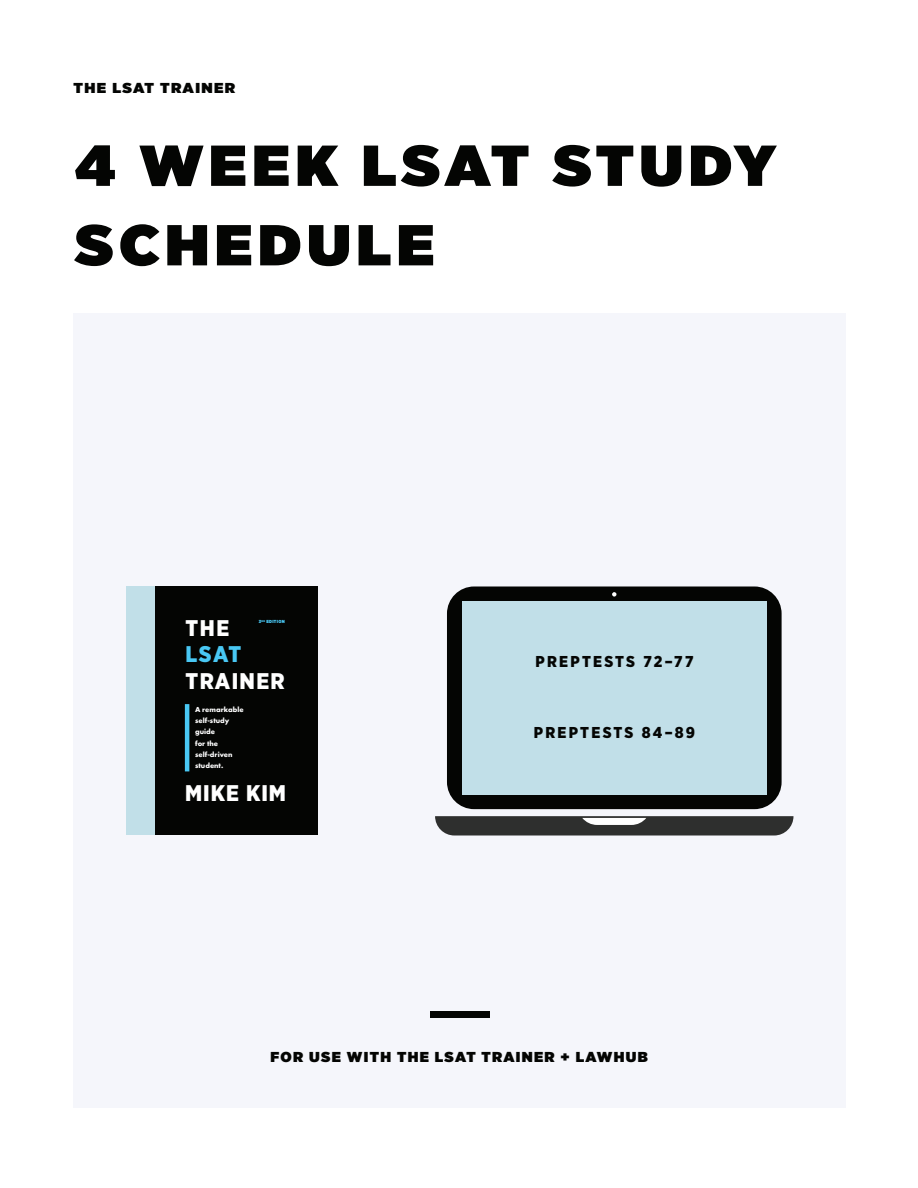
<style>
.page{position:relative;width:918px;height:1188px;background:#fff}
.page>*{position:absolute;margin:0;border:0;box-sizing:border-box;transform-origin:0 0}
.t1{font:900 57.6px/79.5px "Gotham Narrow";letter-spacing:.085em;color:#040503;scale:1.15 1}
.t2{font:900 22.65px "Gotham Narrow";letter-spacing:.06em;color:#fff}
.t3{font:900 22.65px "Gotham Narrow";color:#49c8f4}
.t4{font:900 15.75px "Gotham Narrow";letter-spacing:.145em;color:#040503}
.t5{font:900 14.4px "Gotham Narrow";letter-spacing:.085em;color:#040503;scale:1.12 1}
.t6{font:900 14.4px "Gotham Narrow";letter-spacing:.085em;color:#040503;scale:1.15 1}
.t7{font:700 7.5px/11.2px "Futura PT";color:#fff}
.t8{font:900 4.35px "Gotham Narrow";letter-spacing:.07em;color:#49c8f4}
</style>
<div class="page">
<div style="left:74px;top:314px;width:772px;height:794px;background:#f5f6fb"></div>
<div style="left:126px;top:586px;width:29px;height:250px;background:#c1dfe8"></div>
<div style="left:156px;top:586px;width:162px;height:250px;background:#040503"></div>
<hr style="left:185px;top:704px;width:4px;height:67px;background:#49c8f4">
<div style="left:447px;top:587px;width:335px;height:222px;background:#040503;border-radius:27px"></div>
<div style="left:462px;top:601px;width:305px;height:193px;background:#c1dfe8"></div>
<svg style="left:435px;top:816px;width:358px;height:20px;background:#444544"></svg>
<svg style="left:612px;top:592px;width:4px;height:5px"></svg>
<div style="left:430px;top:1012px;width:60px;height:6px;background:#040503"></div>
<h3 class="t6" style="left:74px;top:78px;width:142px">THE LSAT TRAINER</h3>
<h1 class="t1" style="left:75px;top:125px;width:611px">4 WEEK LSAT STUDY<br>SCHEDULE</h1>
<h2 class="t2" style="left:186px;top:613px;width:45px">THE</h2>
<h2 class="t3" style="left:186px;top:639px;width:57px">LSAT</h2>
<h2 class="t2" style="left:186px;top:666px;width:101px">TRAINER</h2>
<p class="t8" style="left:259px;top:619px;width:27px">3<sup>RD</sup> EDITION</p>
<p class="t7" style="left:195px;top:703px;width:50px">A remarkable self-study guide<br>for the self-driven student.</p>
<h2 class="t2" style="left:185px;top:778px;width:102px">MIKE KIM</h2>
<h3 class="t4" style="left:536px;top:651px;width:159px">PREPTESTS 72–77</h3>
<h3 class="t4" style="left:534px;top:722px;width:163px">PREPTESTS 84–89</h3>
<h3 class="t5" style="left:270px;top:1047px;width:338px">FOR USE WITH THE LSAT TRAINER + LAWHUB</h3>
</div>
